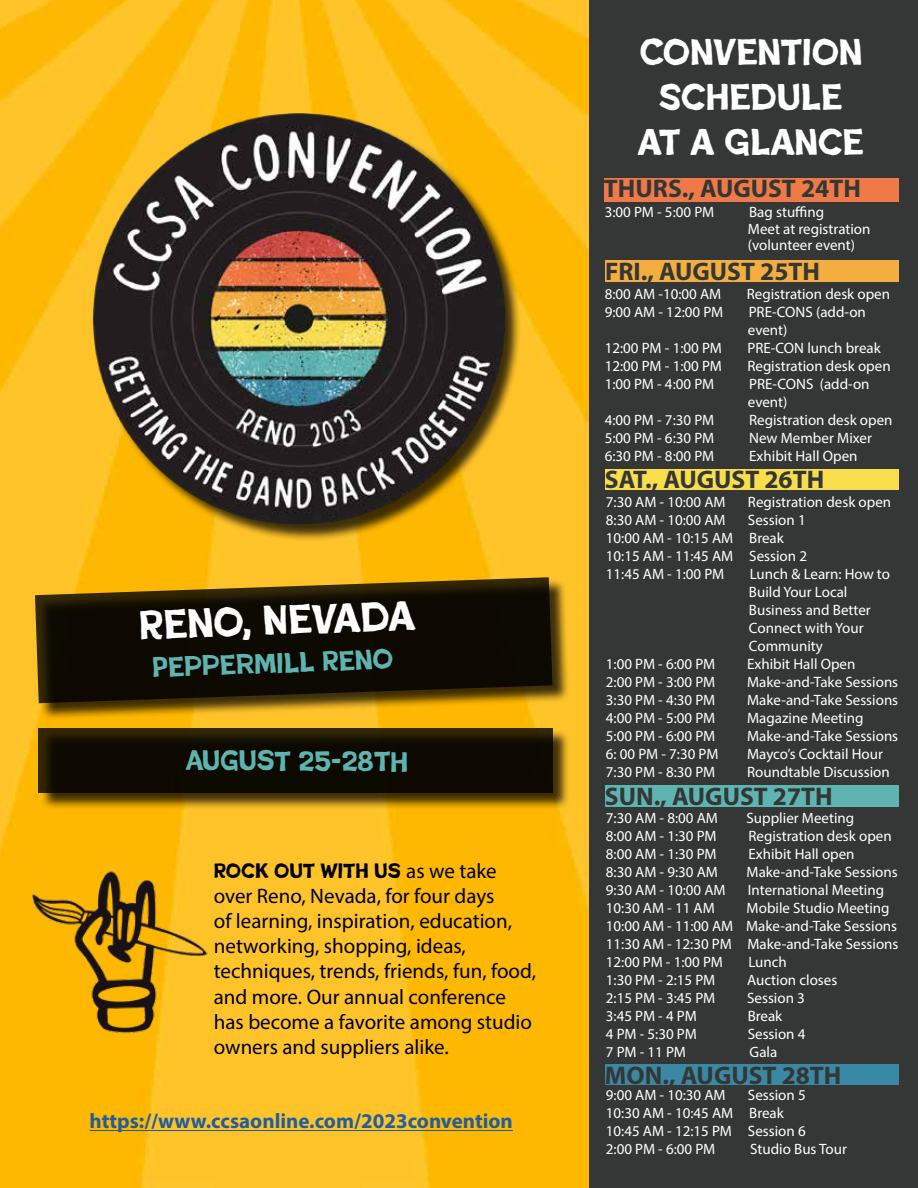
<style>
.page{position:relative;width:918px;height:1188px;background:#fff}
.page>*{position:absolute;margin:0;border:0;box-sizing:border-box;transform-origin:0 0}
.t1{font:42px "Poster Cut Neue";color:#fff}
.t2{font:37.5px/45px "Poster Cut Neue";color:#fff;text-align:center}
.t3{font:28.5px "Poster Cut Neue";letter-spacing:-.01em;color:#5db4b1}
.t4{font:700 25.5px "Myriad Pro";color:#353737}
.t5{font:21px/25.2px "Myriad Pro";color:#000}
.t6{font:700 21px "Myriad Pro";color:#215e9e}
.t7{font:21px "Poster Cut Neue";color:#000}
.t8{font:15px/18px "Myriad Pro";color:#fff}
.s1{font-family:"Myriad Pro"}
</style>
<div class="page">
<div style="left:588px;top:0;width:330px;height:1188px;background:#353737"></div>
<img style="left:0;top:0;width:588px;height:1188px">
<div style="left:95px;top:115px;width:426px;height:426px;background:#000;opacity:.75"></div>
<img style="left:80px;top:99px;width:438px;height:439px;border-radius:219px">
<div style="left:37px;top:579px;width:533px;height:142px;background:#000;opacity:.75"></div>
<svg style="left:35px;top:577px;width:518px;height:126px;background:#291f03"></svg>
<div style="left:40px;top:730px;width:531px;height:81px;background:#000;opacity:.75"></div>
<svg style="left:38px;top:728px;width:515px;height:65px;background:#130e01"></svg>
<hr style="left:90px;top:1130px;width:423px;height:1px;background:#215e9e">
<img style="left:22px;top:850px;width:192px;height:191px">
<div style="left:604px;top:178px;width:295px;height:24px;background:#f07a47"></div>
<div style="left:605px;top:261px;width:294px;height:21px;background:#f4ae40"></div>
<div style="left:605px;top:469px;width:294px;height:21px;background:#f8dd4d"></div>
<div style="left:605px;top:786px;width:294px;height:21px;background:#5db4b1"></div>
<div style="left:605px;top:1064px;width:294px;height:20px;background:#3a89a4"></div>
<h1 class="t1" style="left:138px;top:601px;width:277px;rotate:-2deg">RENO, NEVADA</h1>
<h3 class="t3" style="left:152px;top:651px;width:243px;rotate:-2deg">PEPPERMILL RENO</h3>
<h3 class="t3" style="left:185px;top:745px;width:224px">AUGUST 25-28TH</h3>
<h3 class="t7" style="left:214px;top:858px;width:284px">ROCK OUT WITH US <span class="s1">as we take</span></h3>
<p class="t5" style="left:214px;top:883px;width:324px">over Reno, Nevada, for four days<br>of learning, inspiration, education, networking, shopping, ideas, techniques, trends, friends, fun, food, and more. Our annual conference has become a favorite among studio owners and suppliers alike.</p>
<h3 class="t6" style="left:90px;top:1108px;width:425px">https://www.ccsaonline.com/2023convention</h3>
<h2 class="t2" style="left:638px;top:30px;width:227px">CONVENTION<br>SCHEDULE<br>AT A GLANCE</h2>
<h3 class="t4" style="left:604px;top:172px;width:258px">THURS., AUGUST 24TH</h3>
<p class="t8" style="left:605px;top:203px;width:111px">3:00 PM - 5:00 PM</p>
<p class="t8" style="left:748px;top:204px;width:124px;line-height:16.5px">Bag stuffing<br>Meet at registration (volunteer event)</p>
<h3 class="t4" style="left:605px;top:255px;width:216px">FRI., AUGUST 25TH</h3>
<p class="t8" style="left:605px;top:285px;width:118px">8:00 AM -10:00 AM</p>
<p class="t8" style="left:747px;top:285px;width:145px">Registration desk open</p>
<p class="t8" style="left:605px;top:303px;width:120px">9:00 AM - 12:00 PM</p>
<p class="t8" style="left:748px;top:303px;width:120px">PRE-CONS (add-on event)</p>
<p class="t8" style="left:605px;top:339px;width:119px">12:00 PM - 1:00 PM</p>
<p class="t8" style="left:747px;top:339px;width:135px">PRE-CON lunch break</p>
<p class="t8" style="left:605px;top:357px;width:119px">12:00 PM - 1:00 PM</p>
<p class="t8" style="left:747px;top:357px;width:145px">Registration desk open</p>
<p class="t8" style="left:605px;top:375px;width:111px">1:00 PM - 4:00 PM</p>
<p class="t8" style="left:748px;top:375px;width:123px">PRE-CONS (add-on event)</p>
<p class="t8" style="left:605px;top:411px;width:111px">4:00 PM - 7:30 PM</p>
<p class="t8" style="left:749px;top:411px;width:145px">Registration desk open</p>
<p class="t8" style="left:605px;top:429px;width:111px">5:00 PM - 6:30 PM</p>
<p class="t8" style="left:749px;top:429px;width:124px">New Member Mixer</p>
<p class="t8" style="left:605px;top:447px;width:111px">6:30 PM - 8:00 PM</p>
<p class="t8" style="left:749px;top:447px;width:110px">Exhibit Hall Open</p>
<h3 class="t4" style="left:605px;top:463px;width:221px">SAT., AUGUST 26TH</h3>
<p class="t8" style="left:606px;top:493px;width:121px">7:30 AM - 10:00 AM</p>
<p class="t8" style="left:748px;top:493px;width:145px">Registration desk open</p>
<p class="t8" style="left:606px;top:511px;width:121px">8:30 AM - 10:00 AM</p>
<p class="t8" style="left:606px;top:511px;width:203px;text-indent:142px">Session 1<br>10:00 AM - 10:15 AM Break<br>10:15 AM - 11:45 AM Session 2<br>11:45 AM - 1:00 PM</p>
<p class="t8" style="left:749px;top:565px;width:143px">Lunch &amp; Learn: How to<br>Build Your Local<br>Business and Better<br>Connect with Your<br>Community</p>
<p class="t8" style="left:606px;top:655px;width:111px">1:00 PM - 6:00 PM</p>
<p class="t8" style="left:747px;top:655px;width:110px">Exhibit Hall Open</p>
<p class="t8" style="left:606px;top:673px;width:111px">2:00 PM - 3:00 PM</p>
<p class="t8" style="left:747px;top:673px;width:153px">Make-and-Take Sessions</p>
<p class="t8" style="left:606px;top:691px;width:111px">3:30 PM - 4:30 PM</p>
<p class="t8" style="left:747px;top:691px;width:153px">Make-and-Take Sessions</p>
<p class="t8" style="left:606px;top:709px;width:111px">4:00 PM - 5:00 PM</p>
<p class="t8" style="left:747px;top:709px;width:118px">Magazine Meeting</p>
<p class="t8" style="left:606px;top:727px;width:111px">5:00 PM - 6:00 PM</p>
<p class="t8" style="left:747px;top:727px;width:153px">Make-and-Take Sessions</p>
<p class="t8" style="left:606px;top:745px;width:114px">6: 00 PM - 7:30 PM</p>
<p class="t8" style="left:747px;top:745px;width:137px">Mayco’s Cocktail Hour</p>
<p class="t8" style="left:606px;top:763px;width:111px">7:30 PM - 8:30 PM</p>
<p class="t8" style="left:747px;top:763px;width:144px">Roundtable Discussion</p>
<h3 class="t4" style="left:605px;top:780px;width:229px">SUN., AUGUST 27TH</h3>
<p class="t8" style="left:606px;top:809px;width:114px">7:30 AM - 8:00 AM</p>
<p class="t8" style="left:747px;top:809px;width:109px">Supplier Meeting</p>
<p class="t8" style="left:606px;top:827px;width:112px">8:00 AM - 1:30 PM</p>
<p class="t8" style="left:748px;top:827px;width:145px">Registration desk open</p>
<p class="t8" style="left:606px;top:845px;width:112px">8:00 AM - 1:30 PM</p>
<p class="t8" style="left:748px;top:845px;width:108px">Exhibit Hall open</p>
<p class="t8" style="left:606px;top:863px;width:114px">8:30 AM - 9:30 AM</p>
<p class="t8" style="left:747px;top:863px;width:153px">Make-and-Take Sessions</p>
<p class="t8" style="left:606px;top:881px;width:121px">9:30 AM - 10:00 AM</p>
<p class="t8" style="left:748px;top:881px;width:138px">International Meeting</p>
<p class="t8" style="left:606px;top:899px;width:110px">10:30 AM - 11 AM</p>
<p class="t8" style="left:606px;top:899px;width:294px;text-indent:141px">Mobile Studio Meeting<br>10:00 AM - 11:00 AM Make-and-Take Sessions<br>11:30 AM - 12:30 PM Make-and-Take Sessions<br>12:00 PM - 1:00 PM</p>
<p class="t8" style="left:748px;top:953px;width:40px">Lunch</p>
<p class="t8" style="left:606px;top:971px;width:111px">1:30 PM - 2:15 PM</p>
<p class="t8" style="left:747px;top:971px;width:92px">Auction closes</p>
<p class="t8" style="left:606px;top:989px;width:111px">2:15 PM - 3:45 PM</p>
<p class="t8" style="left:747px;top:989px;width:59px">Session 3</p>
<p class="t8" style="left:606px;top:1007px;width:92px">3:45 PM - 4 PM</p>
<p class="t8" style="left:748px;top:1007px;width:36px">Break</p>
<p class="t8" style="left:606px;top:1025px;width:92px">4 PM - 5:30 PM</p>
<p class="t8" style="left:748px;top:1025px;width:59px">Session 4</p>
<p class="t8" style="left:606px;top:1043px;width:82px">7 PM - 11 PM</p>
<p class="t8" style="left:750px;top:1043px;width:29px">Gala</p>
<h3 class="t4" style="left:605px;top:1058px;width:238px">MON., AUGUST 28TH</h3>
<p class="t8" style="left:606px;top:1085px;width:121px">9:00 AM - 10:30 AM</p>
<p class="t8" style="left:606px;top:1085px;width:201px;text-indent:142px">Session 5<br>10:30 AM - 10:45 AM Break<br>10:45 AM - 12:15 PM Session 6<br>2:00 PM - 6:00 PM</p>
<p class="t8" style="left:750px;top:1139px;width:98px">Studio Bus Tour</p>
</div>
